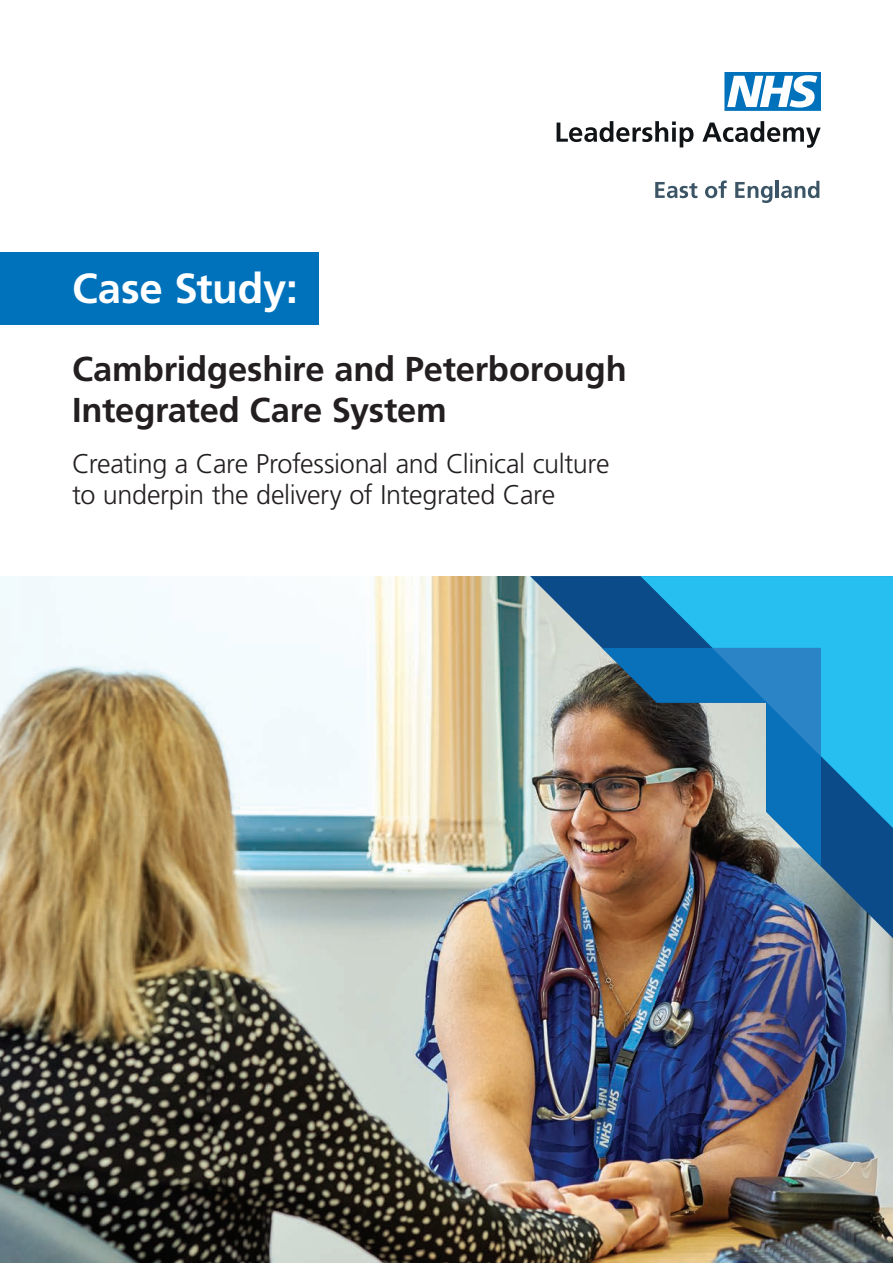
<style>
.page{position:relative;width:893px;height:1263px;background:#fff}
.page>*{position:absolute;margin:0;border:0;box-sizing:border-box;transform-origin:0 0}
.t1{font:700 42px "Frutiger LT Std";letter-spacing:-.005em;color:#fff}
.t2{font:700 34.5px/40.5px "Frutiger LT Std";letter-spacing:-.005em;color:#231f20}
.t3{font:300 27px "Frutiger LT Std";letter-spacing:-.015em;color:#231f20}
</style>
<div class="page">
<img style="left:0;top:576px;width:893px;height:687px">
<svg style="left:724px;top:72px;width:97px;height:39px"></svg>
<svg style="left:557px;top:121px;width:136px;height:26px"></svg>
<svg style="left:702px;top:121px;width:119px;height:27px"></svg>
<svg style="left:655px;top:182px;width:42px;height:16px"></svg>
<svg style="left:705px;top:180px;width:22px;height:18px"></svg>
<svg style="left:735px;top:182px;width:37px;height:21px"></svg>
<hr style="left:776px;top:181px;width:3px;height:17px;background:#3b5566">
<svg style="left:781px;top:181px;width:38px;height:17px"></svg>
<img style="left:530px;top:576px;width:363px;height:362px">
<svg style="left:640px;top:576px;width:253px;height:252px;fill:#26bff0"></svg>
<img style="left:602px;top:648px;width:219px;height:218px">
<svg style="left:712px;top:648px;width:109px;height:108px"></svg>
<div style="left:0;top:252px;width:319px;height:72px;background:#0072bc"></div>
<p class="t1" style="left:72px;top:264px;width:227px">Case Study:</p>
<p class="t2" style="left:72px;top:349px;width:556px">Cambridgeshire and Peterborough<br>Integrated Care System</p>
<p class="t3" style="left:72px;top:448px;width:539px">Creating a Care Professional and Clinical culture</p>
<p class="t3" style="left:72px;top:479px;width:485px">to underpin the delivery of Integrated Care</p>
</div>
